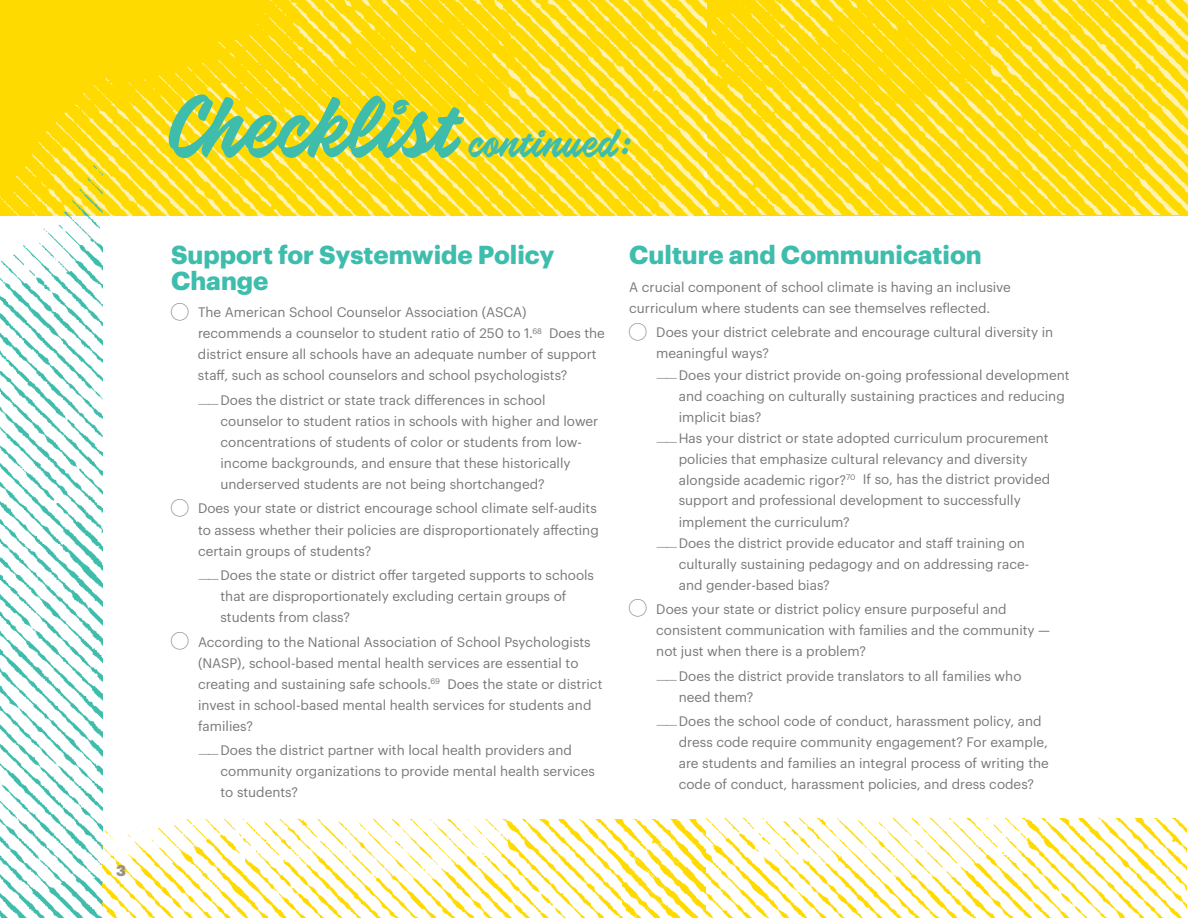
<style>
.page{position:relative;width:1188px;height:918px;background:#fff}
.page>*{position:absolute;margin:0;border:0;box-sizing:border-box;transform-origin:0 0}
.t1{font:42px "Calafia";color:#3ebdad}
.t2{font:700 25.5px/25.5px "Graphik";color:#3ebdad}
.t3{font:900 15px "Graphik";color:#989184}
.t4{font:13.5px/21px "Graphik";color:#78777a}
.s1{font-size:90px}
.s2{font-family:"Carta";font-size:18px}
.s3{font-weight:300}
</style>
<div class="page">
<img style="left:103px;top:0;width:603px;height:215px">
<img style="left:0;top:0;width:103px;height:918px">
<img style="left:103px;top:820px;width:520px;height:98px">
<img style="left:623px;top:818px;width:563px;height:100px">
<img style="left:704px;top:0;width:484px;height:214px">
<p class="t3" style="left:116px;top:859px;width:11px">3</p>
<h1 class="t1" style="left:167px;top:118px;width:466px"><span class="s1">Checklist</span> continued:</h1>
<h2 class="t2" style="left:171px;top:240px;width:385px">Support for Systemwide Policy<br>Change</h2>
<p class="t4" style="left:198px;top:301px;width:408px;text-indent:-27px"><span class="s2">O</span> The American School Counselor Association (ASCA) recommends a counselor to student ratio of 250 to 1.<sup>68</sup> Does the district ensure all schools have an adequate number of support staff, such as school counselors and school psychologists?</p>
<p class="t4" style="left:220px;top:389px;width:379px;text-indent:-23px"><span class="s3">——</span>Does the district or state track differences in school counselor to student ratios in schools with higher and lower concentrations of students of color or students from low&shy;income backgrounds, and ensure that these historically underserved students are not being shortchanged?</p>
<p class="t4" style="left:198px;top:497px;width:402px;text-indent:-27px"><span class="s2">O</span> Does your state or district encourage school climate self-audits to assess whether their policies are disproportionately affecting certain groups of students?</p>
<p class="t4" style="left:221px;top:564px;width:375px;text-indent:-23px"><span class="s3">——</span>Does the state or district offer targeted supports to schools that are disproportionately excluding certain groups of students from class?</p>
<p class="t4" style="left:198px;top:630px;width:406px;text-indent:-27px"><span class="s2">O</span> According to the National Association of School Psychologists (NASP), school-based mental health services are essential to creating and sustaining safe schools.<sup>69</sup> Does the state or district invest in school-based mental health services for students and families?</p>
<p class="t4" style="left:221px;top:739px;width:376px;text-indent:-23px"><span class="s3">——</span>Does the district partner with local health providers and community organizations to provide mental health services to students?</p>
<h2 class="t2" style="left:629px;top:240px;width:354px">Culture and Communication</h2>
<p class="t4" style="left:629px;top:275px;width:383px">A crucial component of school climate is having an inclusive curriculum where students can see themselves reflected.</p>
<p class="t4" style="left:629px;top:321px;width:426px"><span class="s2">O</span> Does your district celebrate and encourage cultural diversity in</p>
<p class="t4" style="left:656px;top:342px;width:114px">meaningful ways?</p>
<p class="t4" style="left:656px;top:363px;width:415px"><span class="s3">——</span>Does your district provide on-going professional development</p>
<p class="t4" style="left:679px;top:384px;width:388px">and coaching on culturally sustaining practices and reducing</p>
<p class="t4" style="left:679px;top:405px;width:84px">implicit bias?</p>
<p class="t4" style="left:656px;top:426px;width:394px"><span class="s3">——</span>Has your district or state adopted curriculum procurement</p>
<p class="t4" style="left:679px;top:447px;width:350px">policies that emphasize cultural relevancy and diversity</p>
<p class="t4" style="left:679px;top:468px;width:373px">alongside academic rigor?<sup>70</sup> If so, has the district provided</p>
<p class="t4" style="left:679px;top:489px;width:344px">support and professional development to successfully</p>
<p class="t4" style="left:679px;top:510px;width:172px">implement the curriculum?</p>
<p class="t4" style="left:656px;top:531px;width:370px"><span class="s3">——</span>Does the district provide educator and staff training on</p>
<p class="t4" style="left:679px;top:552px;width:352px">culturally sustaining pedagogy and on addressing race-</p>
<p class="t4" style="left:679px;top:573px;width:153px">and gender-based bias?</p>
<p class="t4" style="left:656px;top:597px;width:395px;text-indent:-27px"><span class="s2">O</span> Does your state or district policy ensure purposeful and consistent communication with families and the community — not just when there is a problem?</p>
<p class="t4" style="left:679px;top:664px;width:344px;text-indent:-23px"><span class="s3">——</span>Does the district provide translators to all families who need them?</p>
<p class="t4" style="left:679px;top:710px;width:372px;text-indent:-23px"><span class="s3">——</span>Does the school code of conduct, harassment policy, and dress code require community engagement? For example, are students and families an integral process of writing the code of conduct, harassment policies, and dress codes?</p>
</div>
